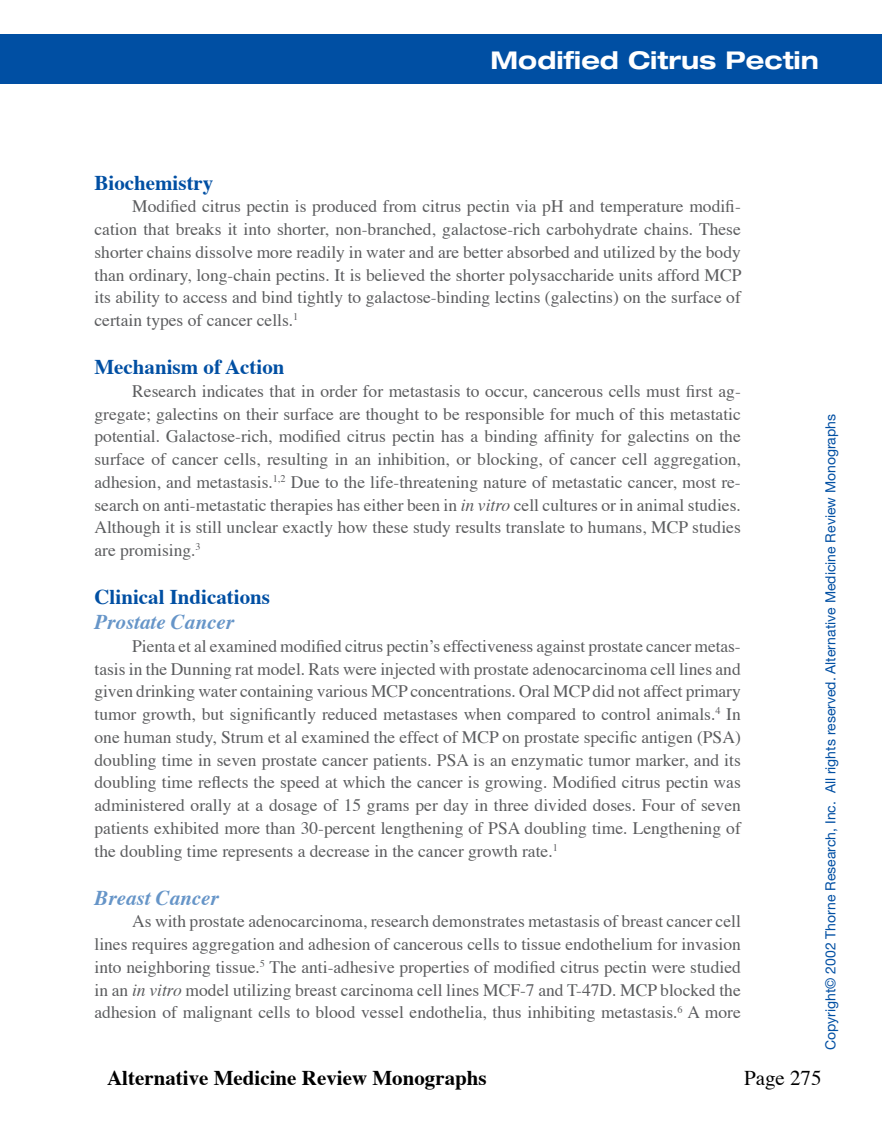
<style>
.page{position:relative;width:882px;height:1134px;background:#fff}
.page>*{position:absolute;margin:0;border:0;box-sizing:border-box;transform-origin:0 0}
.t1{font:700 expanded 24.5px "Helvetica Neue";color:#fff}
.t2{font:700 21px "Times";color:#004fa3}
.t3{font:700 21px "Times";color:#000}
.t4{font:italic 700 21px "Times";color:#6695c8}
.t5{font:21px "Times";color:#000}
.t6{font:17.5px/22.8px "Times";color:#5b5c5e;text-align:justify}
.t7{font:14px "Helvetica Neue";color:#004fa3}
.s1{font-style:italic}
</style>
<div class="page">
<div style="left:0;top:34px;width:882px;height:50px;background:#004fa3"></div>
<h1 class="t1" style="left:491px;top:44px;width:330px">Modified Citrus Pectin</h1>
<p class="t2" style="left:94px;top:162px;width:120px">Biochemistry</p>
<p class="t6" style="left:94px;top:194px;width:648px;text-indent:38px">Modified citrus pectin is produced from citrus pectin via pH and temperature modifi&shy;cation that breaks it into shorter, non-branched, galactose-rich carbohydrate chains. These shorter chains dissolve more readily in water and are better absorbed and utilized by the body than ordinary, long-chain pectins. It is believed the shorter polysaccharide units afford MCP its ability to access and bind tightly to galactose-binding lectins (galectins) on the surface of certain types of cancer cells.<sup>1</sup></p>
<p class="t2" style="left:94px;top:347px;width:192px">Mechanism of Action</p>
<p class="t6" style="left:94px;top:378px;width:648px;text-indent:38px">Research indicates that in order for metastasis to occur, cancerous cells must first ag&shy;gregate; galectins on their surface are thought to be responsible for much of this metastatic potential. Galactose-rich, modified citrus pectin has a binding affinity for galectins on the surface of cancer cells, resulting in an inhibition, or blocking, of cancer cell aggregation, adhesion, and metastasis.<sup>1,2</sup> Due to the life-threatening nature of metastatic cancer, most re&shy;search on anti-metastatic therapies has either been in <span class="s1">in vitro</span> cell cultures or in animal studies.<br>Although it is still unclear exactly how these study results translate to humans, MCP studies are promising.<sup>3</sup></p>
<p class="t2" style="left:94px;top:577px;width:177px">Clinical Indications</p>
<p class="t4" style="left:94px;top:602px;width:141px">Prostate Cancer</p>
<p class="t6" style="left:94px;top:633px;width:648px;text-indent:38px">Pienta et al examined modified citrus pectin’s effectiveness against prostate cancer metas&shy;tasis in the Dunning rat model. Rats were injected with prostate adenocarcinoma cell lines and given drinking water containing various MCP concentrations. Oral MCP did not affect primary tumor growth, but significantly reduced metastases when compared to control animals.<sup>4</sup> In one human study, Strum et al examined the effect of MCP on prostate specific antigen (PSA) doubling time in seven prostate cancer patients. PSA is an enzymatic tumor marker, and its doubling time reflects the speed at which the cancer is growing. Modified citrus pectin was administered orally at a dosage of 15 grams per day in three divided doses. Four of seven patients exhibited more than 30-percent lengthening of PSA doubling time. Lengthening of the doubling time represents a decrease in the cancer growth rate.<sup>1</sup></p>
<p class="t4" style="left:94px;top:878px;width:126px">Breast Cancer</p>
<p class="t6" style="left:94px;top:909px;width:648px;text-indent:38px">As with prostate adenocarcinoma, research demonstrates metastasis of breast cancer cell lines requires aggregation and adhesion of cancerous cells to tissue endothelium for invasion into neighboring tissue.<sup>5</sup> The anti-adhesive properties of modified citrus pectin were studied in an <span class="s1">in vitro</span> model utilizing breast carcinoma cell lines MCF-7 and T-47D. MCP blocked the adhesion of malignant cells to blood vessel endothelia, thus inhibiting metastasis.<sup>6</sup> A more</p>
<p class="t7" style="left:822px;top:1050px;width:638px;rotate:-90deg">Copyright© 2002 Thorne Research, Inc. All rights reserved. Alternative Medicine Review Monographs</p>
<p class="t3" style="left:107px;top:1058px;width:381px">Alternative Medicine Review Monographs</p>
<p class="t5" style="left:744px;top:1058px;width:79px">Page 275</p>
</div>
